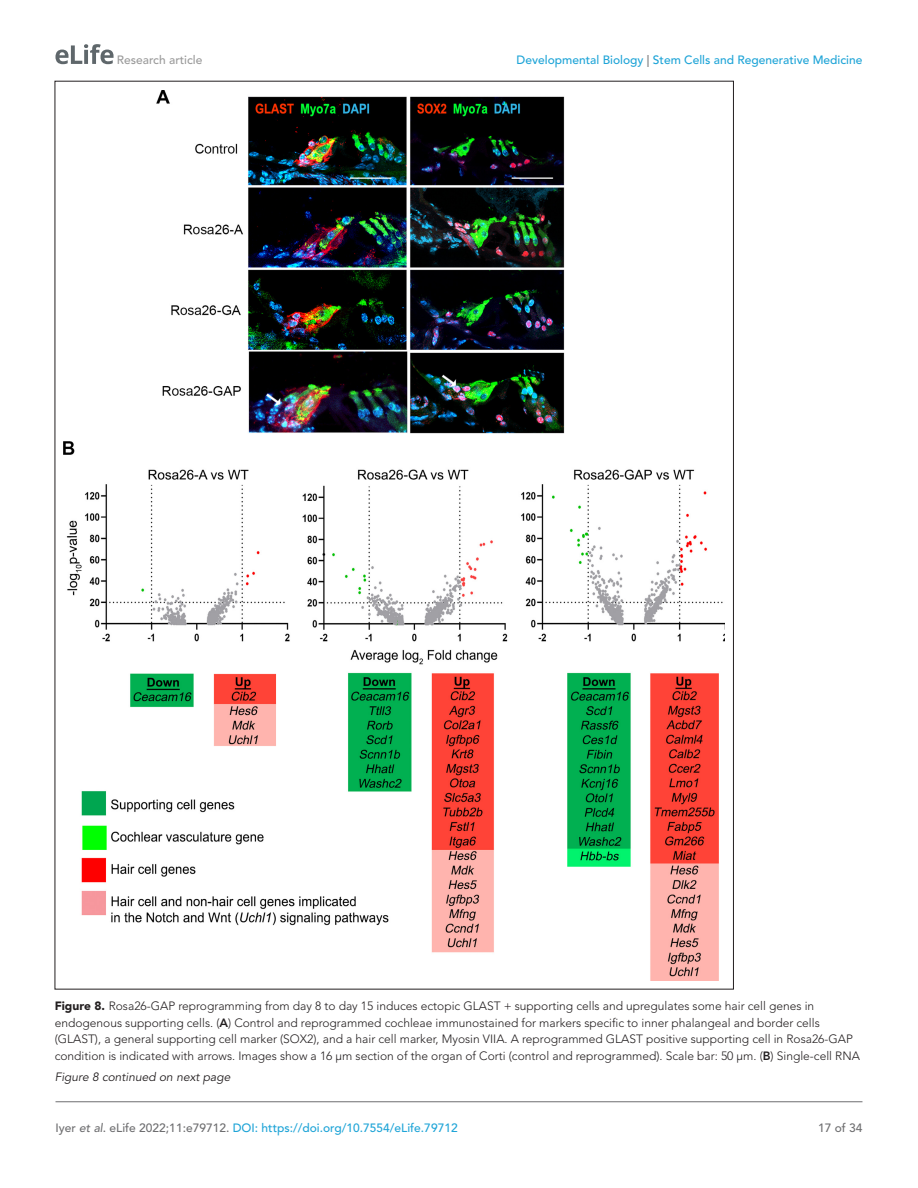
<style>
.page{position:relative;width:918px;height:1188px;background:#fff}
.page>*{position:absolute;margin:0;border:0;box-sizing:border-box;transform-origin:0 0}
.t1{font:300 12px/16.5px "Avenir LT Std";color:#231f20}
.t2{font:500 12px "Avenir LT Std";color:#1ea4d7}
.t3{font:italic 12px "Avenir LT Std";color:#231f20}
.t4{font:500 12px "Avenir LT Std";color:#9a9a9a}
.t5{font:500 12px "Avenir LT Std";color:#6e6e70}
.s1{color:#6e6e70}
.s2{font-weight:900}
.s3{font-weight:800}
.s4{font-style:italic;color:#6e6e70}
</style>
<div class="page">
<svg style="left:55px;top:44px;width:59px;height:20px"></svg>
<hr style="left:56px;top:1101px;width:806px;height:1px;background:#6e6e70">
<img style="left:64px;top:90px;width:660px;height:890px">
<p class="t4" style="left:117px;top:53px;width:87px">Research article</p>
<p class="t2" style="left:517px;top:53px;width:347px">Developmental Biology <span class="s1">|</span> Stem Cells and Regenerative Medicine</p>
<p class="t1" style="left:55px;top:998px;width:807px"><span class="s2">Figure 8.</span> Rosa26-GAP reprogramming from day 8 to day 15 induces ectopic GLAST + supporting cells and upregulates some hair cell genes in endogenous supporting cells. (<span class="s3">A</span>) Control and reprogrammed cochleae immunostained for markers specific to inner phalangeal and border cells (GLAST), a general supporting cell marker (SOX2), and a hair cell marker, Myosin VIIA. A reprogrammed GLAST positive supporting cell in Rosa26-GAP condition is indicated with arrows. Images show a 16 µm section of the organ of Corti (control and reprogrammed). Scale bar: 50 µm. (<span class="s3">B</span>) Single-cell RNA</p>
<p class="t3" style="left:55px;top:1070px;width:177px">Figure 8 continued on next page</p>
<p class="t2" style="left:56px;top:1121px;width:404px"><span class="s1">Iyer</span> <span class="s4">et al</span><span class="s1">. eLife 2022;11:e79712.</span> DOI: https://doi.org/10.7554/eLife.79712</p>
<p class="t5" style="left:818px;top:1121px;width:46px">17 of 34</p>
</div>
